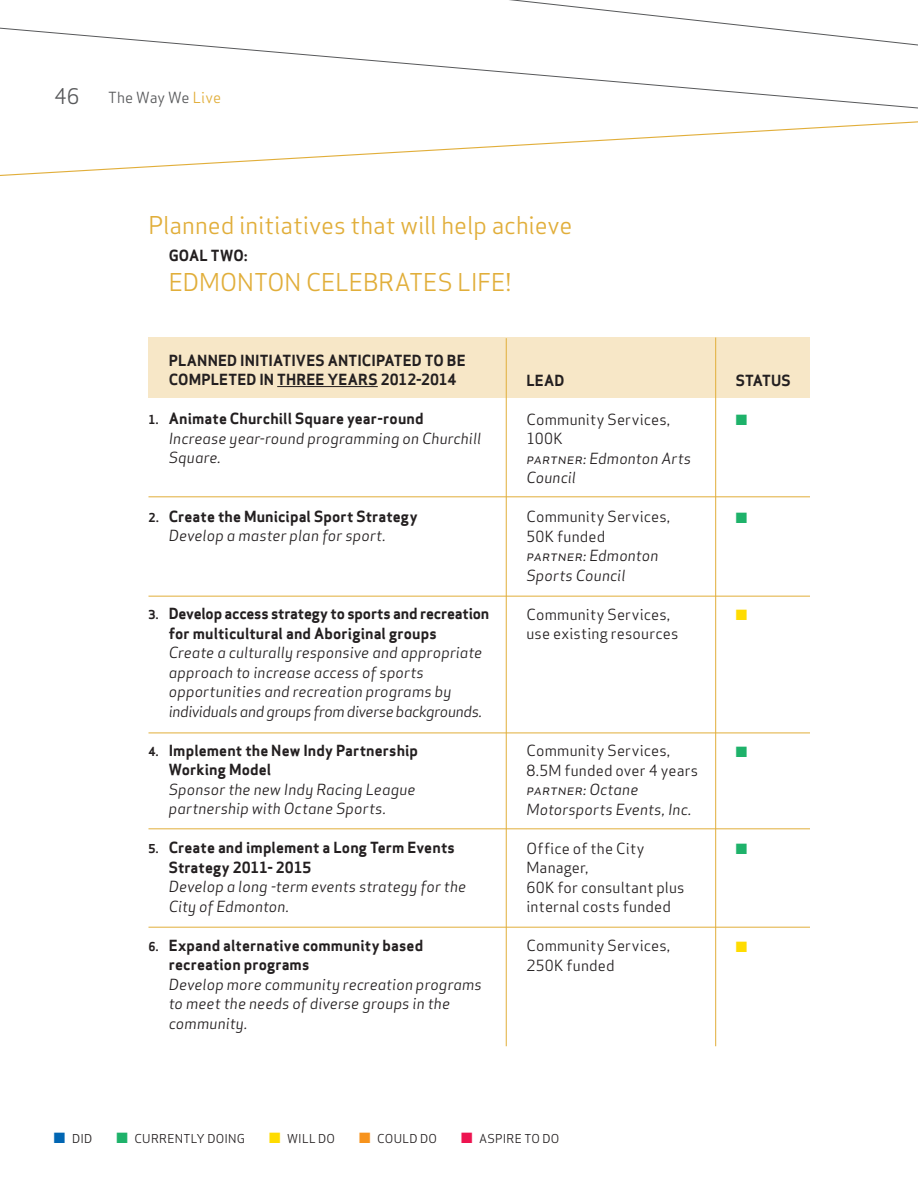
<style>
.page{position:relative;width:918px;height:1188px;background:#fff}
.page>*{position:absolute;margin:0;border:0;box-sizing:border-box;transform-origin:0 0}
.t1{font:24px "Apex Sans";color:#e1ae3a}
.t2{font:21px "Apex Sans";color:#57585a}
.t3{font:italic 15px/19.5px "Apex Sans";color:#231f20}
.t4{font:700 15px/19.5px "Apex Sans";letter-spacing:.005em;color:#231f20}
.t5{font:15px/19.5px "Apex Sans";letter-spacing:.015em;color:#231f20}
.t6{font:15px "Apex Sans";letter-spacing:.005em;color:#57585a}
.t7{font:15px "Zapf Dingbats ITC";color:#1eb26a}
.t8{font:15px "Zapf Dingbats ITC";color:#ffdc01}
.t9{font:12px "Apex Sans";letter-spacing:.015em;color:#231f20}
.s1{color:#e1ae3a}
.s2{font-weight:700;font-style:normal;font-size:12px}
.s3{font-weight:700;font-style:normal}
.s4{font-size:12px}
.s5{font-weight:400;font-style:italic}
.s6{color:#0166b3}
.s7{color:#1eb26a}
.s8{color:#ffdc01}
.s9{color:#f7931d}
.s10{color:#ed1450}
</style>
<div class="page">
<svg style="left:509px;top:0;width:242px;height:26px"></svg>
<svg style="left:0;top:26px;width:918px;height:150px"></svg>
<div style="left:148px;top:338px;width:662px;height:60px;background:#f7e7c7"></div>
<hr style="left:277px;top:386px;width:101px;height:1px;background:#231f20">
<hr style="left:148px;top:497px;width:662px;height:1px;background:#e1ae3a">
<hr style="left:148px;top:596px;width:662px;height:1px;background:#e1ae3a">
<hr style="left:148px;top:733px;width:662px;height:1px;background:#e1ae3a">
<hr style="left:148px;top:829px;width:662px;height:1px;background:#e1ae3a">
<hr style="left:148px;top:927px;width:662px;height:1px;background:#e1ae3a">
<hr style="left:506px;top:338px;width:1px;height:708px;background:#e1ae3a">
<hr style="left:715px;top:338px;width:1px;height:708px;background:#e1ae3a">
<h2 class="t2" style="left:54px;top:79px;width:27px">46</h2>
<p class="t6" style="left:108px;top:86px;width:115px">The Way We <span class="s1">Live</span></p>
<h1 class="t1" style="left:148px;top:206px;width:425px">Planned initiatives that will help achieve</h1>
<p class="t4" style="left:169px;top:246px;width:80px">GOAL TWO:</p>
<h1 class="t1" style="left:169px;top:263px;width:344px">Edmonton Celebrates Life!</h1>
<p class="t4" style="left:148px;top:350px;width:319px">Plann ed initiatives anticipated to be com</p>
<p class="t4" style="left:201px;top:370px;width:257px">pleted in three years 2012-2014</p>
<p class="t3" style="left:169px;top:407px;width:314px;text-indent:-20px"><span class="s2">1.</span> <span class="s3">Animate Churchill Square year-round<br></span>Increase year-round programming on Churchill<br>Square.</p>
<p class="t4" style="left:169px;top:506px;width:250px;text-indent:-20px"><span class="s4">2.</span> Create the Municipal Sport Strategy<br><span class="s5">Develop a master plan for sport.</span></p>
<p class="t4" style="left:169px;top:604px;width:322px;text-indent:-20px"><span class="s4">3.</span> Develop access strategy to sports and recreation for multicultural and Aboriginal groups</p>
<p class="t3" style="left:169px;top:641px;width:315px">Create a culturally responsive and appropriate approach to increase access of sports opportunities and recreation programs by individuals and groups from diverse backgrounds.</p>
<p class="t4" style="left:169px;top:740px;width:251px;text-indent:-20px"><span class="s4">4.</span> Implement the New Indy Partnership<br>Working Model</p>
<p class="t3" style="left:169px;top:778px;width:249px">Sponsor the new Indy Racing League partnership with Octane Sports.</p>
<p class="t4" style="left:169px;top:838px;width:288px;text-indent:-20px"><span class="s4">5.</span> Create and implement a Long Term Events<br>Strategy 2011- 2015</p>
<p class="t3" style="left:169px;top:875px;width:299px">Develop a long -term events strategy for the<br>City of Edmonton.</p>
<p class="t4" style="left:169px;top:935px;width:256px;text-indent:-20px"><span class="s4">6.</span> Expand alternative community based recreation programs</p>
<p class="t3" style="left:169px;top:973px;width:315px">Develop more community recreation programs to meet the needs of diverse groups in the community.</p>
<p class="t4" style="left:526px;top:370px;width:11px">LEAD</p>
<p class="t5" style="left:526px;top:408px;width:145px">Community Services,<br>100K</p>
<p class="t3" style="left:526px;top:447px;width:166px">partner: Edmonton Arts<br>Council</p>
<p class="t5" style="left:526px;top:506px;width:145px">Community Services,<br>50K funded</p>
<p class="t3" style="left:526px;top:545px;width:133px">partner: Edmonton<br>Sports Council</p>
<p class="t5" style="left:526px;top:603px;width:153px">Community Services, use existing resources</p>
<p class="t5" style="left:526px;top:740px;width:173px">Community Services,<br>8.5M funded over 4 years</p>
<p class="t3" style="left:526px;top:779px;width:167px">partner: Octane<br>Motorsports Events, Inc.</p>
<p class="t5" style="left:526px;top:837px;width:160px">Office of the City<br>Manager,<br>60K for consultant plus internal costs funded</p>
<p class="t5" style="left:526px;top:935px;width:145px">Community Services,<br>250K funded</p>
<p class="t4" style="left:736px;top:371px;width:46px">status</p>
<p class="t7" style="left:736px;top:413px;width:13px">■</p>
<p class="t7" style="left:736px;top:510px;width:13px">■</p>
<p class="t8" style="left:736px;top:608px;width:13px">■</p>
<p class="t7" style="left:736px;top:744px;width:13px">■</p>
<p class="t7" style="left:736px;top:842px;width:13px">■</p>
<p class="t8" style="left:736px;top:939px;width:13px">■</p>
<p class="t9" style="left:54px;top:1129px;width:40px"><span class="s6">■</span> Did</p>
<p class="t9" style="left:116px;top:1129px;width:35px"><span class="s7">■</span> Curr</p>
<p class="t9" style="left:167px;top:1129px;width:77px">ently doing</p>
<p class="t9" style="left:269px;top:1129px;width:58px"><span class="s8">■</span> WILL DO</p>
<p class="t9" style="left:359px;top:1129px;width:70px"><span class="s9">■</span> COULD DO</p>
<p class="t9" style="left:461px;top:1129px;width:26px"><span class="s10">■</span> ASPI</p>
<p class="t9" style="left:507px;top:1129px;width:45px">RETO DO</p>
</div>
